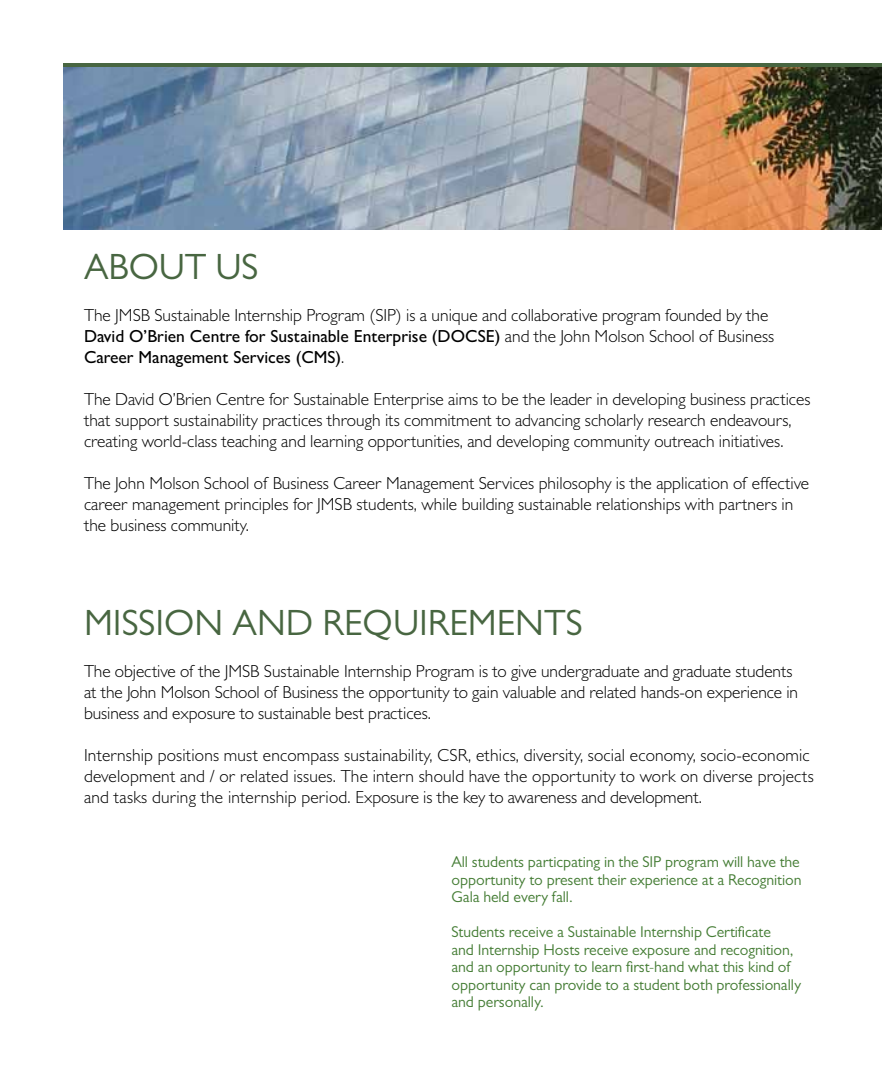
<style>
.page{position:relative;width:882px;height:1071px;background:#fff}
.page>*{position:absolute;margin:0;border:0;box-sizing:border-box;transform-origin:0 0}
.t1{font:36.75px "Gill Sans MT Pro";color:#486641}
.t2{font:300 17.5px/21px "Gill Sans MT Pro";color:#000}
.t3{font:15.75px/17.5px "Gill Sans MT Pro";letter-spacing:-.005em;color:#457d35;text-align:justify}
.s1{font-weight:500}
</style>
<div class="page">
<svg style="left:63px;top:63px;width:819px;height:5px;background:#566e51"></svg>
<img style="left:63px;top:68px;width:819px;height:161px">
<h1 class="t1" style="left:84px;top:245px;width:176px">ABOUT US</h1>
<p class="t2" style="left:84px;top:304px;width:692px">The JMSB Sustainable Internship Program (SIP) is a unique and collaborative program founded by the<br><span class="s1">David O’Brien Centre for Sustainable Enterprise (DOCSE)</span> and the John Molson School of Business<br><span class="s1">Career Management Services (CMS)</span>.</p>
<p class="t2" style="left:84px;top:388px;width:728px">The David O’Brien Centre for Sustainable Enterprise aims to be the leader in developing business practices that support sustainability practices through its commitment to advancing scholarly research endeavours, creating world-class teaching and learning opportunities, and developing community outreach initiatives.</p>
<p class="t2" style="left:84px;top:472px;width:727px">The John Molson School of Business Career Management Services philosophy is the application of effective career management principles for JMSB students, while building sustainable relationships with partners in the business community.</p>
<h1 class="t1" style="left:84px;top:601px;width:500px">MISSION AND REQUIREMENTS</h1>
<p class="t2" style="left:84px;top:660px;width:716px">The objective of the JMSB Sustainable Internship Program is to give undergraduate and graduate students at the John Molson School of Business the opportunity to gain valuable and related hands-on experience in business and exposure to sustainable best practices.</p>
<p class="t2" style="left:84px;top:744px;width:731px">Internship positions must encompass sustainability, CSR, ethics, diversity, social economy, socio-economic development and / or related issues. The intern should have the opportunity to work on diverse projects and tasks during the internship period. Exposure is the key to awareness and development.</p>
<p class="t3" style="left:452px;top:853px;width:352px">All students particpating in the SIP program will have the opportunity to present their experience at a Recognition Gala held every fall.</p>
<p class="t3" style="left:452px;top:923px;width:351px;text-align:left">Students receive a Sustainable Internship Certificate<br>and Internship Hosts receive exposure and recognition, and an opportunity to learn first-hand what this kind of opportunity can provide to a student both professionally and personally.</p>
</div>
